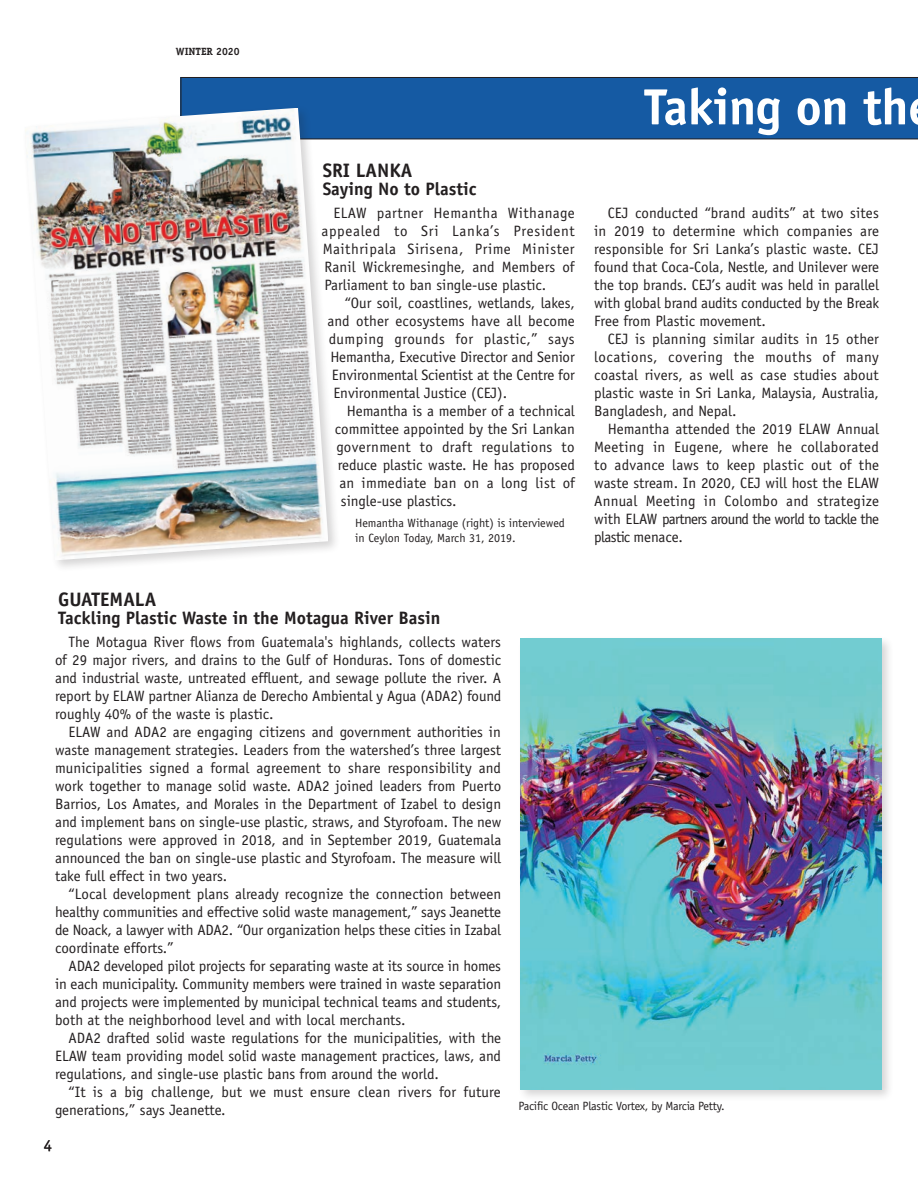
<style>
.page{position:relative;width:918px;height:1188px;background:#fff}
.page>*{position:absolute;margin:0;border:0;box-sizing:border-box;transform-origin:0 0}
.Body_copy{font:700 51px "Officina Sans";letter-spacing:-.01em;color:#fff}
.Body_copy-2{font:700 19.5px "Officina Sans";color:#231f20}
.Body_copy-3{font:700 18px "Officina Sans";color:#231f20}
.t1{font:16.5px "Officina Sans";color:#231f20}
.Body_copy-4{font:15px/18px "Officina Sans";color:#231f20;text-align:justify}
.Body_copy-5{font:15px "Officina Sans";letter-spacing:.03em;color:#231f20}
.Body_copy-6{font:15px "Officina Sans";letter-spacing:.025em;color:#231f20}
.Body_copy-7{font:12px/15px "Officina Sans";color:#231f20}
.Body_copy-8{font:12px "Officina Sans";letter-spacing:-.02em;color:#231f20}
.t2{font:700 10.5px "Officina Serif";color:#231f20}
</style>
<div class="page">
<div style="left:181px;top:77px;width:737px;height:62px;background:#155aa3"></div>
<div style="left:22px;top:105px;width:319px;height:468px;background:#231f20;opacity:.19"></div>
<img style="left:25px;top:108px;width:303px;height:452px">
<div style="left:517px;top:635px;width:378px;height:467px;background:#231f20;opacity:.19"></div>
<img style="left:521px;top:638px;width:360px;height:451px">
<p class="t2" style="left:176px;top:45px;width:65px">WINTER 2020</p>
<p class="Body_copy-2" style="left:323px;top:158px;width:91px">SRI LANKA</p>
<p class="Body_copy-3" style="left:323px;top:177px;width:155px">Saying No to Plastic</p>
<p class="Body_copy-4" style="left:321px;top:203px;width:255px;text-indent:12px">ELAW partner Hemantha Withanage appealed to Sri Lanka’s President Maithripala Sirisena, Prime Minister Ranil Wickremesinghe, and Members of Parliament to ban single-use plastic.</p>
<p class="Body_copy-4" style="left:345px;top:293px;width:232px">“Our soil, coastlines, wetlands, lakes,</p>
<p class="Body_copy-4" style="left:327px;top:311px;width:249px">and other ecosystems have all become</p>
<p class="Body_copy-5" style="left:329px;top:330px;width:247px">dumping grounds for plastic,” says</p>
<p class="Body_copy-4" style="left:330px;top:347px;width:246px">Hemantha, Executive Director and Senior</p>
<p class="Body_copy-4" style="left:332px;top:365px;width:244px">Environmental Scientist at the Centre for</p>
<p class="Body_copy-4" style="left:333px;top:383px;width:175px">Environmental Justice (CEJ).</p>
<p class="Body_copy-4" style="left:347px;top:401px;width:229px">Hemantha is a member of a technical</p>
<p class="Body_copy-4" style="left:335px;top:419px;width:242px">committee appointed by the Sri Lankan</p>
<p class="Body_copy-6" style="left:336px;top:438px;width:240px">government to draft regulations to</p>
<p class="Body_copy-4" style="left:338px;top:455px;width:239px">reduce plastic waste. He has proposed</p>
<p class="Body_copy-4" style="left:339px;top:473px;width:237px">an immediate ban on a long list of</p>
<p class="Body_copy-4" style="left:341px;top:491px;width:117px">single-use plastics.</p>
<p class="Body_copy-7" style="left:355px;top:516px;width:211px">Hemantha Withanage (right) is interviewed in Ceylon Today, March 31, 2019.</p>
<p class="Body_copy-2" style="left:58px;top:587px;width:99px">GUATEMALA</p>
<p class="Body_copy-3" style="left:58px;top:607px;width:384px">Tackling Plastic Waste in the Motagua River Basin</p>
<p class="Body_copy" style="left:644px;top:75px;width:266px">Taking on th</p>
<p class="Body_copy-4" style="left:594px;top:203px;width:287px;text-indent:14px">CEJ conducted “brand audits” at two sites in 2019 to determine which companies are responsible for Sri Lanka’s plastic waste. CEJ found that Coca-Cola, Nestle, and Unilever were the top brands. CEJ’s audit was held in parallel with global brand audits conducted by the Break Free from Plastic movement.</p>
<p class="Body_copy-4" style="left:594px;top:329px;width:286px;text-indent:14px">CEJ is planning similar audits in 15 other locations, covering the mouths of many coastal rivers, as well as case studies about plastic waste in Sri Lanka, Malaysia, Australia, Bangladesh, and Nepal.</p>
<p class="Body_copy-4" style="left:594px;top:419px;width:286px;text-indent:14px">Hemantha attended the 2019 ELAW Annual Meeting in Eugene, where he collaborated to advance laws to keep plastic out of the waste stream. In 2020, CEJ will host the ELAW Annual Meeting in Colombo and strategize with ELAW partners around the world to tackle the plastic menace.</p>
<p class="Body_copy-4" style="left:55px;top:633px;width:448px;text-indent:14px">The Motagua River flows from Guatemala's highlands, collects waters of 29 major rivers, and drains to the Gulf of Honduras. Tons of domestic and industrial waste, untreated effluent, and sewage pollute the river. A report by ELAW partner Alianza de Derecho Ambiental y Agua (ADA2) found roughly 40% of the waste is plastic.</p>
<p class="Body_copy-4" style="left:55px;top:723px;width:448px;text-indent:14px">ELAW and ADA2 are engaging citizens and government authorities in waste management strategies. Leaders from the watershed’s three largest municipalities signed a formal agreement to share responsibility and work together to manage solid waste. ADA2 joined leaders from Puerto Barrios, Los Amates, and Morales in the Department of Izabel to design and implement bans on single-use plastic, straws, and Styrofoam. The new regulations were approved in 2018, and in September 2019, Guatemala announced the ban on single-use plastic and Styrofoam. The measure will take full effect in two years.</p>
<p class="Body_copy-4" style="left:55px;top:885px;width:448px;text-indent:14px">“Local development plans already recognize the connection between healthy communities and effective solid waste management,” says Jeanette de Noack, a lawyer with ADA2. “Our organization helps these cities in Izabal coordinate efforts.”</p>
<p class="Body_copy-4" style="left:55px;top:957px;width:448px;text-indent:14px">ADA2 developed pilot projects for separating waste at its source in homes in each municipality. Community members were trained in waste separation and projects were implemented by municipal technical teams and students, both at the neighborhood level and with local merchants.</p>
<p class="Body_copy-4" style="left:55px;top:1029px;width:448px;text-indent:14px">ADA2 drafted solid waste regulations for the municipalities, with the ELAW team providing model solid waste management practices, laws, and regulations, and single-use plastic bans from around the world.</p>
<p class="Body_copy-4" style="left:55px;top:1083px;width:447px;text-indent:14px">“It is a big challenge, but we must ensure clean rivers for future generations,” says Jeanette.</p>
<p class="t1" style="left:44px;top:1136px;width:10px">4</p>
<p class="Body_copy-8" style="left:518px;top:1098px;width:208px">Pacific Ocean Plastic Vortex, by Marcia Petty.</p>
</div>
